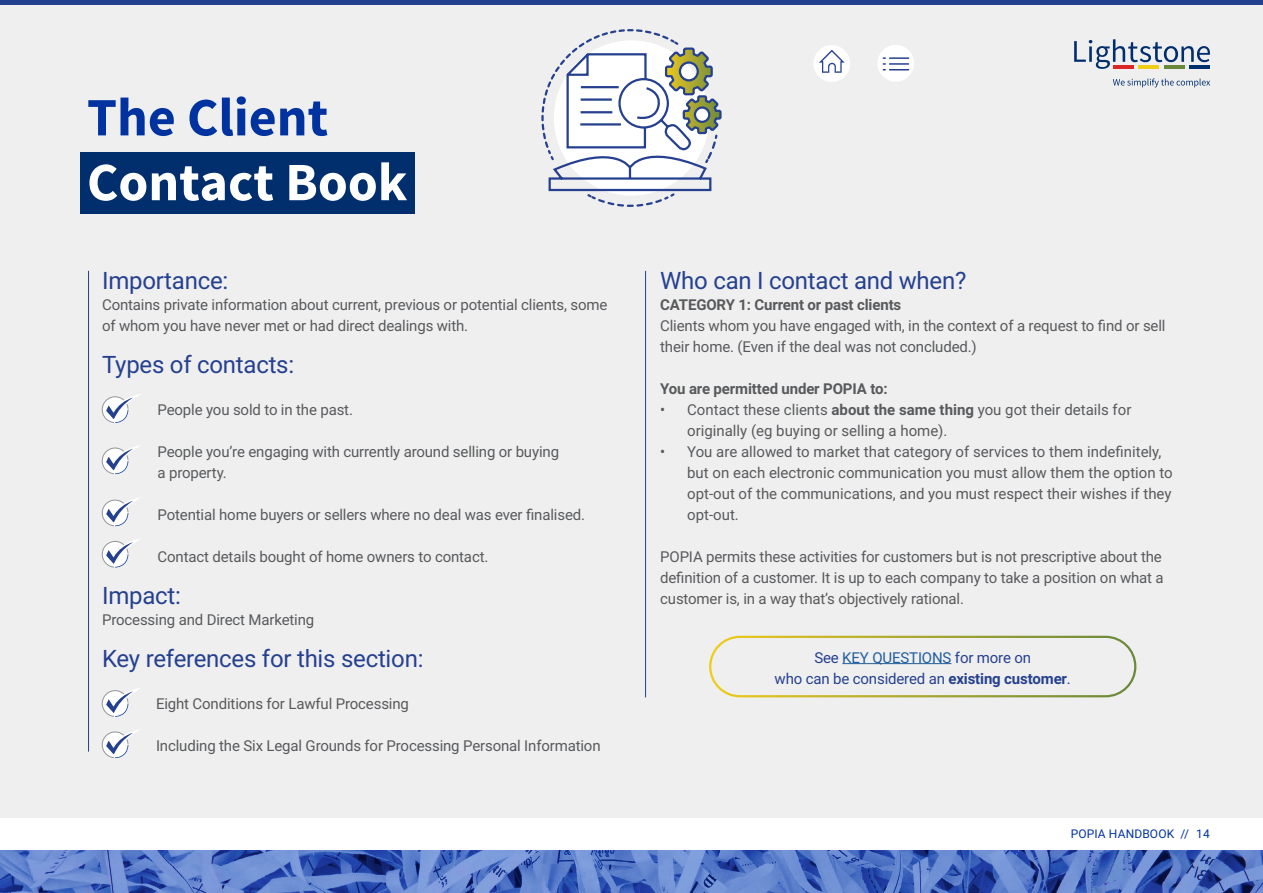
<style>
.page{position:relative;width:1263px;height:893px;background:#fff}
.page>*{position:absolute;margin:0;border:0;box-sizing:border-box;transform-origin:0 0}
.t1{font:700 54px "Source Sans Pro";color:#fff}
.t2{font:700 54px "Source Sans Pro";color:#0033a0}
.t3{font:24px "Roboto";letter-spacing:-.01em;color:#25408f}
.t4{font:15px/21px "Roboto";letter-spacing:-.01em;color:#58595b}
.t5{font:15px/21px "Roboto";letter-spacing:-.01em;color:#25408f;text-align:center}
.t6{font:700 15px "Roboto";letter-spacing:-.01em;color:#58595b}
.t7{font:12px "Roboto";letter-spacing:.01em;color:#0033a0}
.s1{font-weight:700}
.s2{color:#215e9e}
</style>
<div class="page">
<div style="left:0;top:4px;width:1263px;height:853px;background:#efeff0"></div>
<svg style="left:1113px;top:78px;width:97px;height:9px"></svg>
<svg style="left:1074px;top:39px;width:136px;height:30px"></svg>
<hr style="left:1113px;top:65px;width:20px;height:4px;background:#db2625">
<hr style="left:1138px;top:65px;width:21px;height:4px;background:#f0cd16">
<hr style="left:1164px;top:65px;width:20px;height:4px;background:#698939">
<hr style="left:1189px;top:65px;width:21px;height:4px;background:#012e6d">
<div style="left:813px;top:45px;width:37px;height:37px;background:#fff;border-radius:50%"></div>
<svg style="left:819px;top:50px;width:26px;height:23px"></svg>
<div style="left:877px;top:45px;width:37px;height:37px;background:#fff;border-radius:50%"></div>
<svg style="left:883px;top:57px;width:25px;height:13px"></svg>
<div style="left:0;top:818px;width:1263px;height:34px;background:#fff"></div>
<hr style="left:0;top:0;width:1263px;height:4px;background:#25408f">
<div style="left:81px;top:152px;width:334px;height:62px;background:#012e6d"></div>
<svg style="left:541px;top:29px;width:181px;height:178px"></svg>
<svg style="left:0;top:850px;width:1263px;height:43px;background:#5474c1"></svg>
<hr style="left:88px;top:271px;width:1px;height:481px;background:#25408f">
<hr style="left:645px;top:271px;width:1px;height:426px;background:#25408f">
<svg style="left:102px;top:394px;width:38px;height:29px"></svg>
<svg style="left:102px;top:445px;width:38px;height:29px"></svg>
<svg style="left:102px;top:498px;width:37px;height:29px"></svg>
<svg style="left:102px;top:539px;width:37px;height:29px"></svg>
<svg style="left:102px;top:688px;width:38px;height:29px"></svg>
<svg style="left:102px;top:729px;width:38px;height:29px"></svg>
<div style="left:709px;top:636px;width:427px;height:61px;border:2px solid #fff;border-radius:30px"></div>
<hr style="left:842px;top:663px;width:109px;height:1px;background:#215e9e">
<h1 class="t2" style="left:87px;top:83px;width:243px">The Client</h1>
<h1 class="t1" style="left:87px;top:148px;width:322px">Contact Book</h1>
<h2 class="t3" style="left:102px;top:263px;width:128px">Importance:</h2>
<p class="t4" style="left:102px;top:293px;width:507px">Contains private information about current, previous or potential clients, some of whom you have never met or had direct dealings with.</p>
<h2 class="t3" style="left:102px;top:347px;width:194px">Types of contacts:</h2>
<p class="t4" style="left:158px;top:398px;width:197px">People you sold to in the past.</p>
<p class="t4" style="left:158px;top:440px;width:403px">People you’re engaging with currently around selling or buying a property.</p>
<p class="t4" style="left:158px;top:503px;width:429px">Potential home buyers or sellers where no deal was ever finalised.</p>
<p class="t4" style="left:158px;top:545px;width:332px">Contact details bought of home owners to contact.</p>
<h2 class="t3" style="left:102px;top:578px;width:80px">Impact:</h2>
<p class="t4" style="left:102px;top:608px;width:214px">Processing and Direct Marketing</p>
<h2 class="t3" style="left:102px;top:641px;width:323px">Key references for this section:</h2>
<p class="t4" style="left:156px;top:692px;width:254px">Eight Conditions for Lawful Processing</p>
<p class="t4" style="left:156px;top:734px;width:446px">Including the Six Legal Grounds for Processing Personal Information</p>
<h2 class="t3" style="left:660px;top:263px;width:308px">Who can I contact and when?</h2>
<p class="t6" style="left:660px;top:294px;width:243px">CATEGORY 1: Current or past clients</p>
<p class="t4" style="left:660px;top:314px;width:507px">Clients whom you have engaged with, in the context of a request to find or sell their home. (Even if the deal was not concluded.)</p>
<p class="t6" style="left:660px;top:378px;width:229px">You are permitted under POPIA to:</p>
<p class="t4" style="left:687px;top:398px;width:446px;text-indent:-27px">• Contact these clients <span class="s1">about the same thing</span> you got their details for originally (eg buying or selling a home).</p>
<p class="t4" style="left:687px;top:440px;width:487px;text-indent:-27px">• You are allowed to market that category of services to them indefinitely, but on each electronic communication you must allow them the option to opt-out of the communications, and you must respect their wishes if they opt-out.</p>
<p class="t4" style="left:660px;top:545px;width:505px">POPIA permits these activities for customers but is not prescriptive about the definition of a customer. It is up to each company to take a position on what a customer is, in a way that’s objectively rational.</p>
<p class="t5" style="left:775px;top:646px;width:298px">See <span class="s2">KEY QUESTIONS</span> for more on<br>who can be considered an <span class="s1">existing customer</span>.</p>
<p class="t7" style="left:1071px;top:825px;width:141px">POPIA HANDBOOK // 14</p>
</div>
